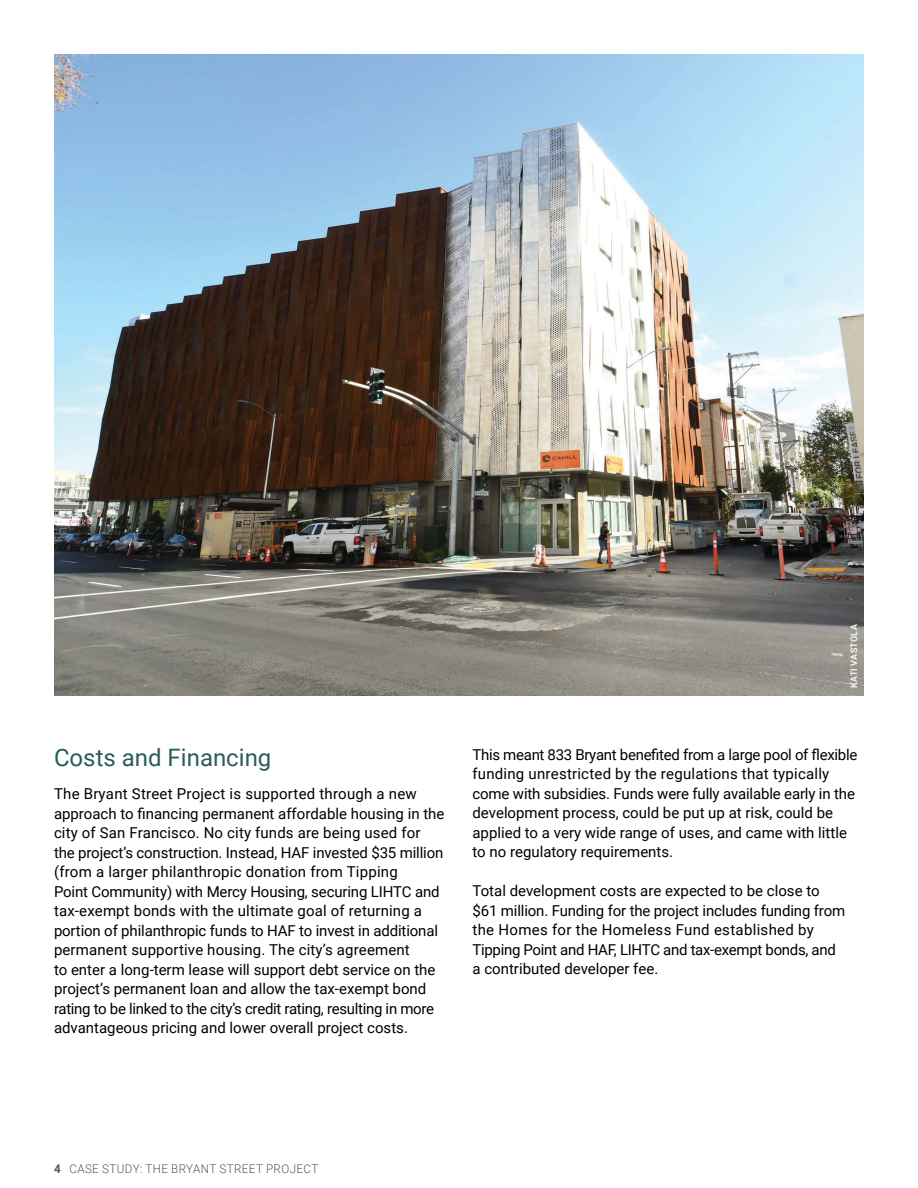
<style>
.page{position:relative;width:918px;height:1188px;background:#fff}
.page>*{position:absolute;margin:0;border:0;box-sizing:border-box;transform-origin:0 0}
.t1{font:24px "Roboto";color:#295c5b}
.t2{font:15px/19.5px "Roboto";color:#000}
.t3{font:300 12px "Roboto";letter-spacing:.035em;color:#545758}
.t4{font:500 9px "Roboto";letter-spacing:.035em;color:#fff}
.s1{font-weight:700}
</style>
<div class="page">
<img style="left:54px;top:54px;width:810px;height:641px">
<h1 class="t1" style="left:54px;top:741px;width:219px">Costs and Financing</h1>
<p class="t2" style="left:54px;top:784px;width:392px">The Bryant Street Project is supported through a new approach to financing permanent affordable housing in the city of San Francisco. No city funds are being used for the project’s construction. Instead, HAF invested $35 million (from a larger philanthropic donation from Tipping<br>Point Community) with Mercy Housing, securing LIHTC and tax-exempt bonds with the ultimate goal of returning a portion of philanthropic funds to HAF to invest in additional permanent supportive housing. The city’s agreement<br>to enter a long-term lease will support debt service on the project’s permanent loan and allow the tax-exempt bond rating to be linked to the city’s credit rating, resulting in more advantageous pricing and lower overall project costs.</p>
<p class="t4" style="left:848px;top:688px;width:65px;rotate:-90deg">KATI VASTOLA</p>
<p class="t2" style="left:472px;top:744px;width:386px">This meant 833 Bryant benefited from a large pool of flexible funding unrestricted by the regulations that typically come with subsidies. Funds were fully available early in the development process, could be put up at risk, could be applied to a very wide range of uses, and came with little to no regulatory requirements.</p>
<p class="t2" style="left:472px;top:881px;width:374px">Total development costs are expected to be close to $61 million. Funding for the project includes funding from the Homes for the Homeless Fund established by Tipping Point and HAF, LIHTC and tax-exempt bonds, and a contributed developer fee.</p>
<p class="t3" style="left:54px;top:1160px;width:266px"><span class="s1">4</span> CASE STUDY: THE BRYANT STREET PROJECT</p>
</div>
